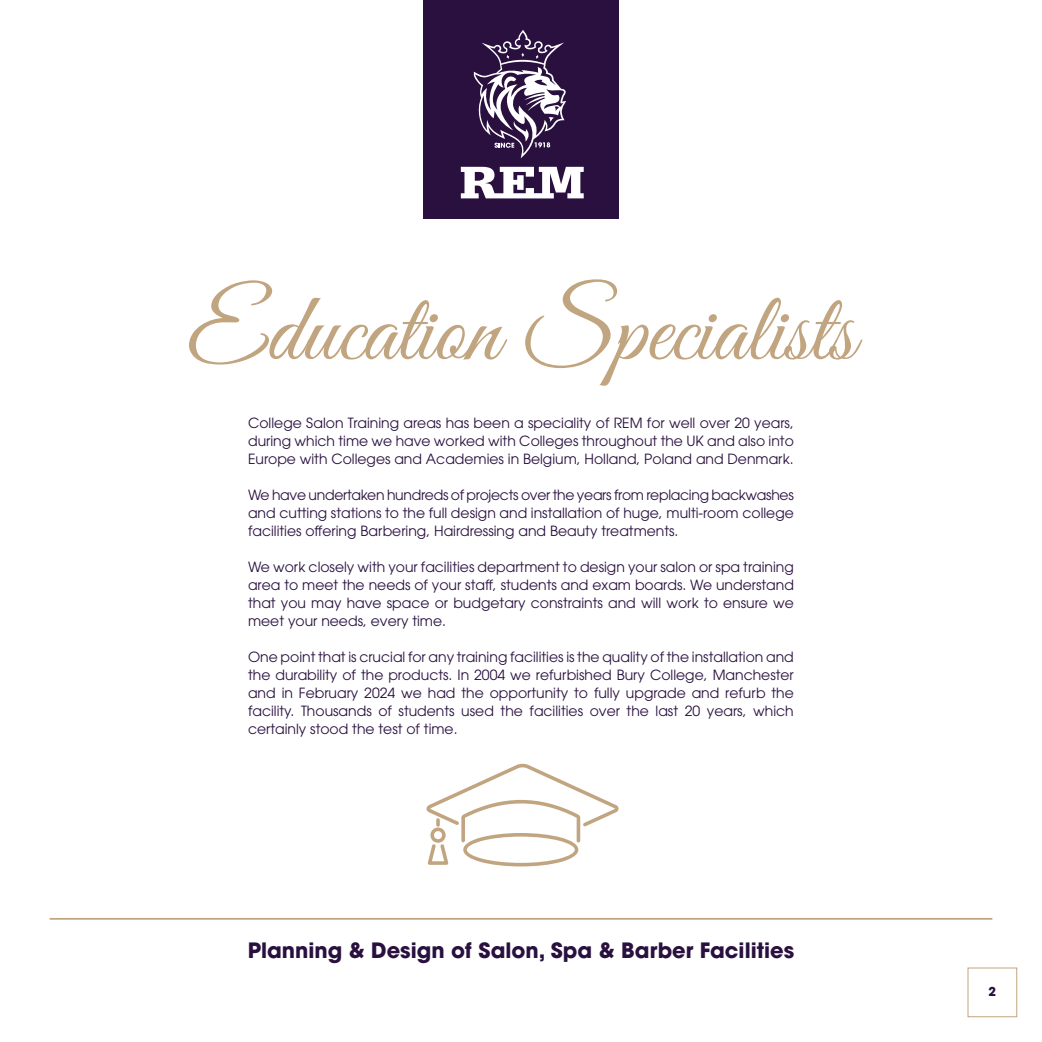
<style>
.page{position:relative;width:1042px;height:1042px;background:#fff}
.page>*{position:absolute;margin:0;border:0;box-sizing:border-box;transform-origin:0 0}
.t1{font:98px "Great Vibes";color:#c1a580}
.t2{font:700 21px "ITC Avant Garde Pro";color:#29103f}
.t3{font:14px/18px "ITC Avant Garde Pro";color:#29103f;text-align:justify}
.t4{font:700 12.25px "ITC Avant Garde Pro";color:#29103f}
</style>
<div class="page">
<div style="left:967px;top:967px;width:50px;height:50px;border:1px solid #c1a580"></div>
<hr style="left:50px;top:918px;width:942px;height:1px;background:#c1a580">
<div style="left:423px;top:0;width:195px;height:219px;background:#29103f"></div>
<svg style="left:426px;top:764px;width:192px;height:102px"></svg>
<svg style="left:461px;top:167px;width:123px;height:31px"></svg>
<svg style="left:473px;top:30px;width:93px;height:128px"></svg>
<p class="t1" style="left:187px;top:276px;width:670px">Education Specialists</p>
<p class="t3" style="left:248px;top:414px;width:547px">College Salon Training areas has been a speciality of REM for well over 20 years, during which time we have worked with Colleges throughout the UK and also into Europe with Colleges and Academies in Belgium, Holland, Poland and Denmark.</p>
<p class="t3" style="left:248px;top:486px;width:547px">We have undertaken hundreds of projects over the years from replacing backwashes and cutting stations to the full design and installation of huge, multi-room college facilities offering Barbering, Hairdressing and Beauty treatments.</p>
<p class="t3" style="left:248px;top:558px;width:547px">We work closely with your facilities department to design your salon or spa training area to meet the needs of your staff, students and exam boards. We understand that you may have space or budgetary constraints and will work to ensure we meet your needs, every time.</p>
<p class="t3" style="left:248px;top:648px;width:547px">One point that is crucial for any training facilities is the quality of the installation and the durability of the products. In 2004 we refurbished Bury College, Manchester and in February 2024 we had the opportunity to fully upgrade and refurb the facility. Thousands of students used the facilities over the last 20 years, which certainly stood the test of time.</p>
<p class="t2" style="left:248px;top:936px;width:548px">Planning &amp; Design of Salon, Spa &amp; Barber Facilities</p>
<p class="t4" style="left:988px;top:984px;width:9px">2</p>
</div>
